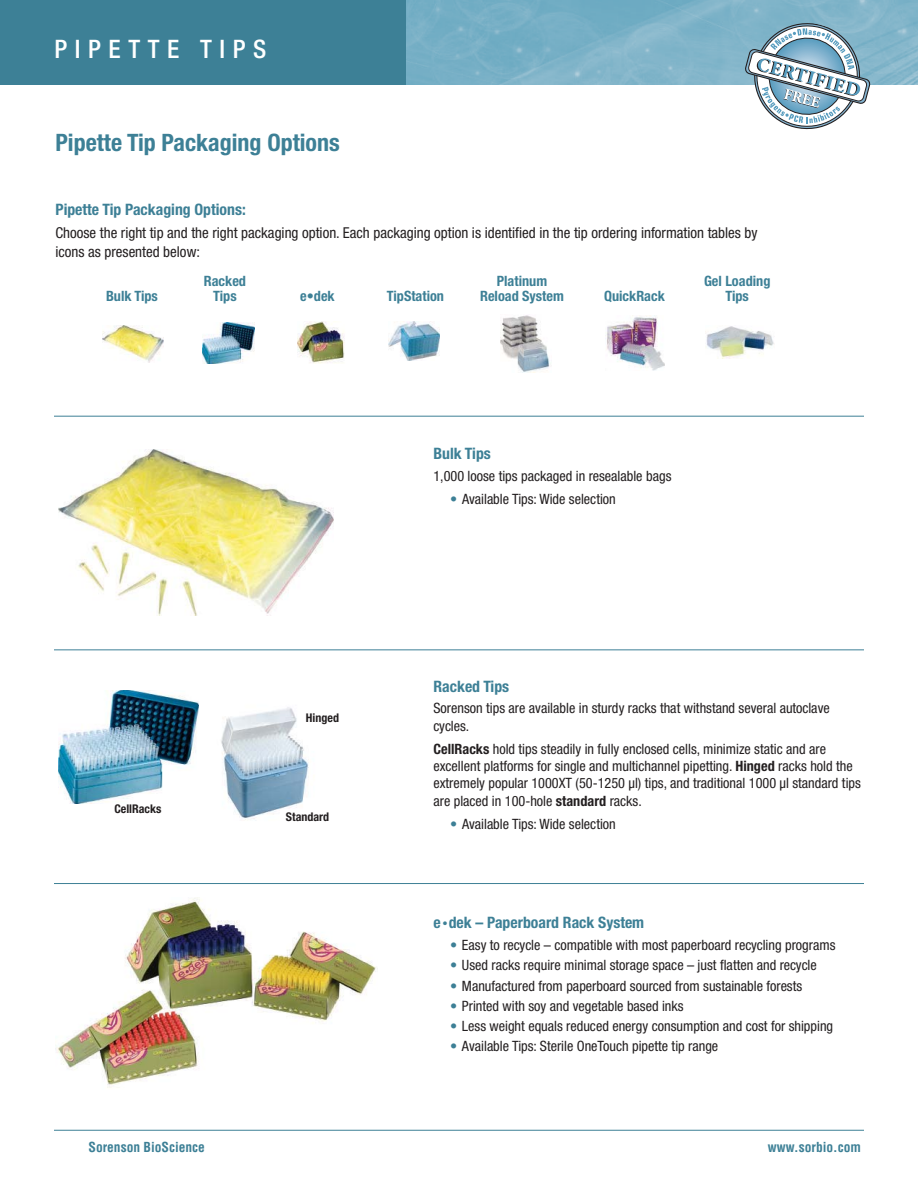
<style>
.page{position:relative;width:918px;height:1188px;background:#fff}
.page>*{position:absolute;margin:0;border:0;box-sizing:border-box;transform-origin:0 0}
.t1{font:500 condensed 25.5px "Helvetica Neue";letter-spacing:.3em;color:#fff}
.t2{font:700 condensed 24px "Helvetica Neue";color:#3d8096}
.t3{font:700 condensed 15.75px "Helvetica Neue";color:#3d8096}
.t4{font:condensed 15px/18.8px "Helvetica Neue";color:#231f20}
.t5{font:condensed 14.25px/17.2px "Helvetica Neue";color:#231f20}
.t6{font:700 condensed 14.25px "Helvetica Neue";color:#3d8096}
.t7{font:700 condensed 13.5px "Helvetica";color:#3d8096}
.t8{font:700 condensed 12px "Helvetica Neue";color:#231f20}
.s1{color:#3d8096}
.s2{font-weight:700}
.s3{font-size:10.5px}
</style>
<div class="page">
<hr style="left:54px;top:1130px;width:810px;height:1px;background:#3d8096">
<img style="left:405px;top:0;width:513px;height:85px">
<div style="left:0;top:0;width:405px;height:85px;background:#3d8096"></div>
<svg style="left:745px;top:18px;width:125px;height:112px"></svg>
<img style="left:57px;top:897px;width:319px;height:191px">
<img style="left:58px;top:450px;width:276px;height:165px">
<img style="left:58px;top:690px;width:141px;height:114px">
<img style="left:221px;top:707px;width:88px;height:113px">
<hr style="left:54px;top:416px;width:810px;height:1px;background:#3d8096">
<hr style="left:54px;top:883px;width:810px;height:1px;background:#3d8096">
<hr style="left:54px;top:649px;width:810px;height:1px;background:#3d8096">
<img style="left:103px;top:325px;width:61px;height:37px">
<img style="left:203px;top:322px;width:51px;height:42px">
<img style="left:298px;top:322px;width:47px;height:41px">
<img style="left:389px;top:321px;width:51px;height:39px">
<img style="left:501px;top:315px;width:49px;height:57px">
<img style="left:607px;top:315px;width:57px;height:55px">
<img style="left:706px;top:326px;width:68px;height:33px">
<h1 class="t1" style="left:54px;top:40px;width:213px">PIPETTE TIPS</h1>
<h2 class="t2" style="left:56px;top:134px;width:286px">Pipette Tip Packaging Options</h2>
<p class="t3" style="left:56px;top:204px;width:192px">Pipette Tip Packaging Options:</p>
<p class="t4" style="left:56px;top:225px;width:704px">Choose the right tip and the right packaging option. Each packaging option is identified in the tip ordering information tables by icons as presented below:</p>
<p class="t6" style="left:204px;top:275px;width:44px">Racked</p>
<p class="t6" style="left:497px;top:275px;width:52px">Platinum</p>
<p class="t6" style="left:704px;top:275px;width:68px">Gel Loading</p>
<p class="t6" style="left:106px;top:290px;width:53px">Bulk Tips</p>
<p class="t6" style="left:213px;top:290px;width:25px">Tips</p>
<p class="t6" style="left:300px;top:290px;width:36px">e•dek</p>
<p class="t6" style="left:387px;top:290px;width:59px">TipStation</p>
<p class="t6" style="left:480px;top:290px;width:85px">Reload System</p>
<p class="t6" style="left:604px;top:290px;width:62px">QuickRack</p>
<p class="t6" style="left:726px;top:290px;width:25px">Tips</p>
<p class="t8" style="left:114px;top:805px;width:49px">CellRacks</p>
<p class="t8" style="left:306px;top:714px;width:35px">Hinged</p>
<p class="t8" style="left:286px;top:813px;width:45px">Standard</p>
<p class="t3" style="left:434px;top:448px;width:59px">Bulk Tips</p>
<p class="t5" style="left:434px;top:468px;width:240px">1,000 loose tips packaged in resealable bags</p>
<p class="t5" style="left:450px;top:492px;width:167px"><span class="s1">•</span> Available Tips: Wide selection</p>
<p class="t3" style="left:434px;top:680px;width:77px">Racked Tips</p>
<p class="t5" style="left:434px;top:701px;width:398px">Sorenson tips are available in sturdy racks that withstand several autoclave cycles.</p>
<p class="t5" style="left:434px;top:741px;width:429px"><span class="s2">CellRacks</span> hold tips steadily in fully enclosed cells, minimize static and are excellent platforms for single and multichannel pipetting. <span class="s2">Hinged</span> racks hold the extremely popular 1000XT (50-1250 μl) tips, and traditional 1000 μl standard tips are placed in 100-hole <span class="s2">standard</span> racks.</p>
<p class="t5" style="left:450px;top:816px;width:167px"><span class="s1">•</span> Available Tips: Wide selection</p>
<p class="t3" style="left:434px;top:917px;width:212px">e <span class="s3">•</span>dek – Paperboard Rack System</p>
<p class="t5" style="left:450px;top:938px;width:387px"><span class="s1">•</span> Easy to recycle – compatible with most paperboard recycling programs</p>
<p class="t5" style="left:450px;top:958px;width:368px"><span class="s1">•</span> Used racks require minimal storage space – just flatten and recycle</p>
<p class="t5" style="left:450px;top:978px;width:354px"><span class="s1">•</span> Manufactured from paperboard sourced from sustainable forests</p>
<p class="t5" style="left:450px;top:998px;width:235px"><span class="s1">•</span> Printed with soy and vegetable based inks</p>
<p class="t5" style="left:450px;top:1019px;width:385px"><span class="s1">•</span> Less weight equals reduced energy consumption and cost for shipping</p>
<p class="t5" style="left:450px;top:1039px;width:270px"><span class="s1">•</span> Available Tips: Sterile OneTouch pipette tip range</p>
<p class="t7" style="left:89px;top:1142px;width:118px">Sorenson BioScience</p>
<p class="t7" style="left:768px;top:1142px;width:95px">www.sorbio.com</p>
</div>
